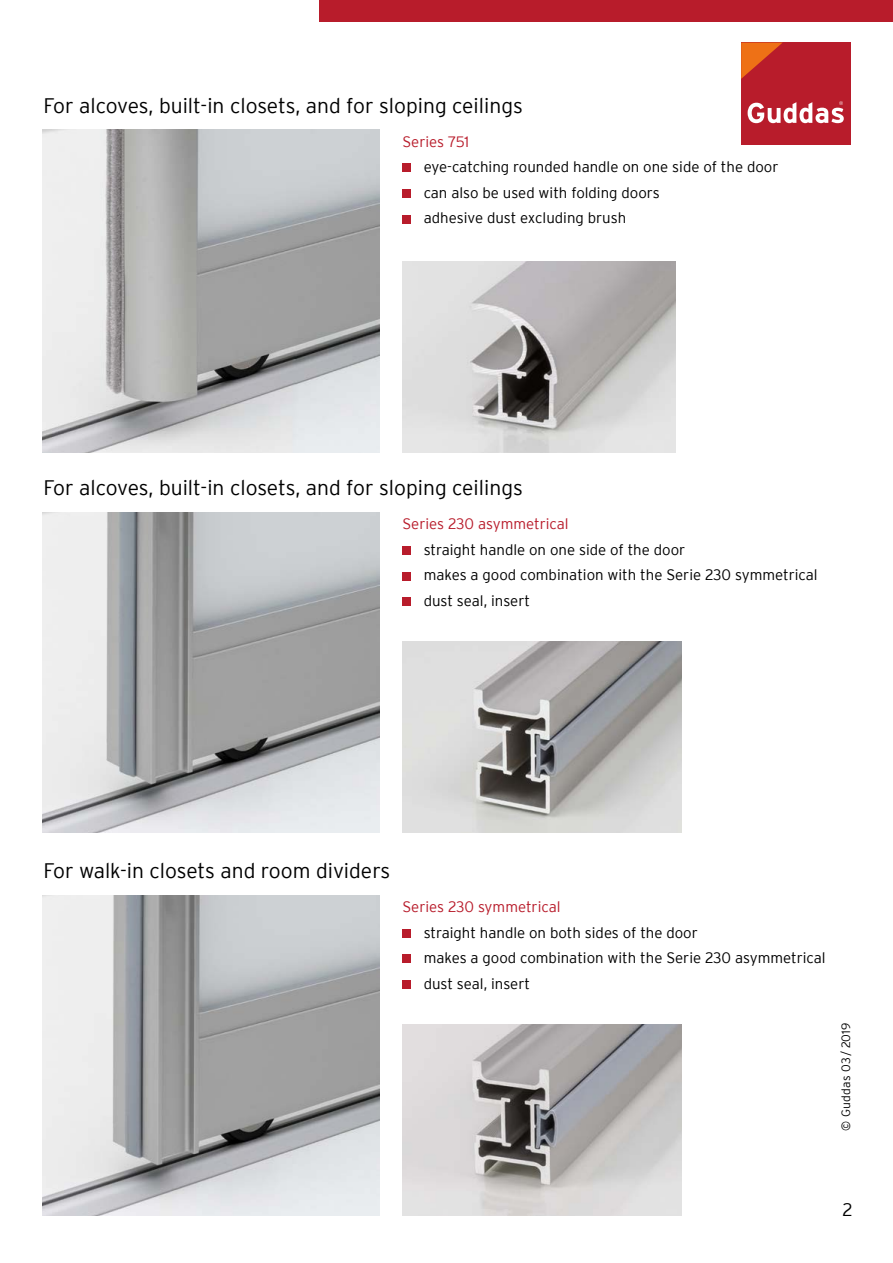
<style>
.page{position:relative;width:893px;height:1263px;background:#fff}
.page>*{position:absolute;margin:0;border:0;box-sizing:border-box;transform-origin:0 0}
.t1{font:300 21px "Interstate";color:#000}
.t2{font:300 18px "Interstate";color:#000}
.t3{font:300 15px/25.5px "Interstate";color:#000}
.t4{font:300 15px "Interstate";color:#b81c2b}
.t5{font:300 12px "Interstate";letter-spacing:.02em;color:#000}
</style>
<div class="page">
<div style="left:741px;top:43px;width:109px;height:102px;background:#b81c2b"></div>
<svg style="left:741px;top:43px;width:41px;height:36px"></svg>
<svg style="left:748px;top:101px;width:96px;height:22px"></svg>
<div style="left:319px;top:0;width:574px;height:21px;background:#b81c2b"></div>
<div style="left:402px;top:164px;width:9px;height:8px;background:#b81c2b"></div>
<div style="left:402px;top:189px;width:9px;height:9px;background:#b81c2b"></div>
<div style="left:402px;top:215px;width:9px;height:8px;background:#b81c2b"></div>
<div style="left:402px;top:546px;width:9px;height:9px;background:#b81c2b"></div>
<div style="left:402px;top:572px;width:9px;height:8px;background:#b81c2b"></div>
<div style="left:402px;top:597px;width:9px;height:9px;background:#b81c2b"></div>
<div style="left:402px;top:929px;width:9px;height:9px;background:#b81c2b"></div>
<div style="left:402px;top:955px;width:9px;height:8px;background:#b81c2b"></div>
<div style="left:402px;top:980px;width:9px;height:9px;background:#b81c2b"></div>
<img style="left:43px;top:130px;width:336px;height:323px">
<img style="left:43px;top:512px;width:336px;height:321px">
<img style="left:43px;top:895px;width:336px;height:320px">
<img style="left:402px;top:261px;width:273px;height:192px">
<img style="left:402px;top:641px;width:280px;height:192px">
<img style="left:402px;top:1024px;width:280px;height:191px">
<h1 class="t1" style="left:43px;top:93px;width:481px">For alcoves, built-in closets, and for sloping ceilings</h1>
<p class="t4" style="left:402px;top:133px;width:68px">Series 751</p>
<p class="t3" style="left:424px;top:154px;width:356px">eye-catching rounded handle on one side of the door can also be used with folding doors<br>adhesive dust excluding brush</p>
<h1 class="t1" style="left:43px;top:476px;width:481px">For alcoves, built-in closets, and for sloping ceilings</h1>
<p class="t4" style="left:402px;top:516px;width:168px">Series 230 asymmetrical</p>
<p class="t3" style="left:424px;top:537px;width:395px">straight handle on one side of the door<br>makes a good combination with the Serie 230 symmetrical dust seal, insert</p>
<h1 class="t1" style="left:43px;top:859px;width:348px">For walk-in closets and room dividers</h1>
<p class="t4" style="left:402px;top:898px;width:160px">Series 230 symmetrical</p>
<p class="t3" style="left:424px;top:919px;width:403px">straight handle on both sides of the door<br>makes a good combination with the Serie 230 asymmetrical dust seal, insert</p>
<p class="t5" style="left:839px;top:1131px;width:110px;rotate:-90deg">© Guddas 03 / 2019</p>
<p class="t2" style="left:842px;top:1199px;width:12px">2</p>
</div>
